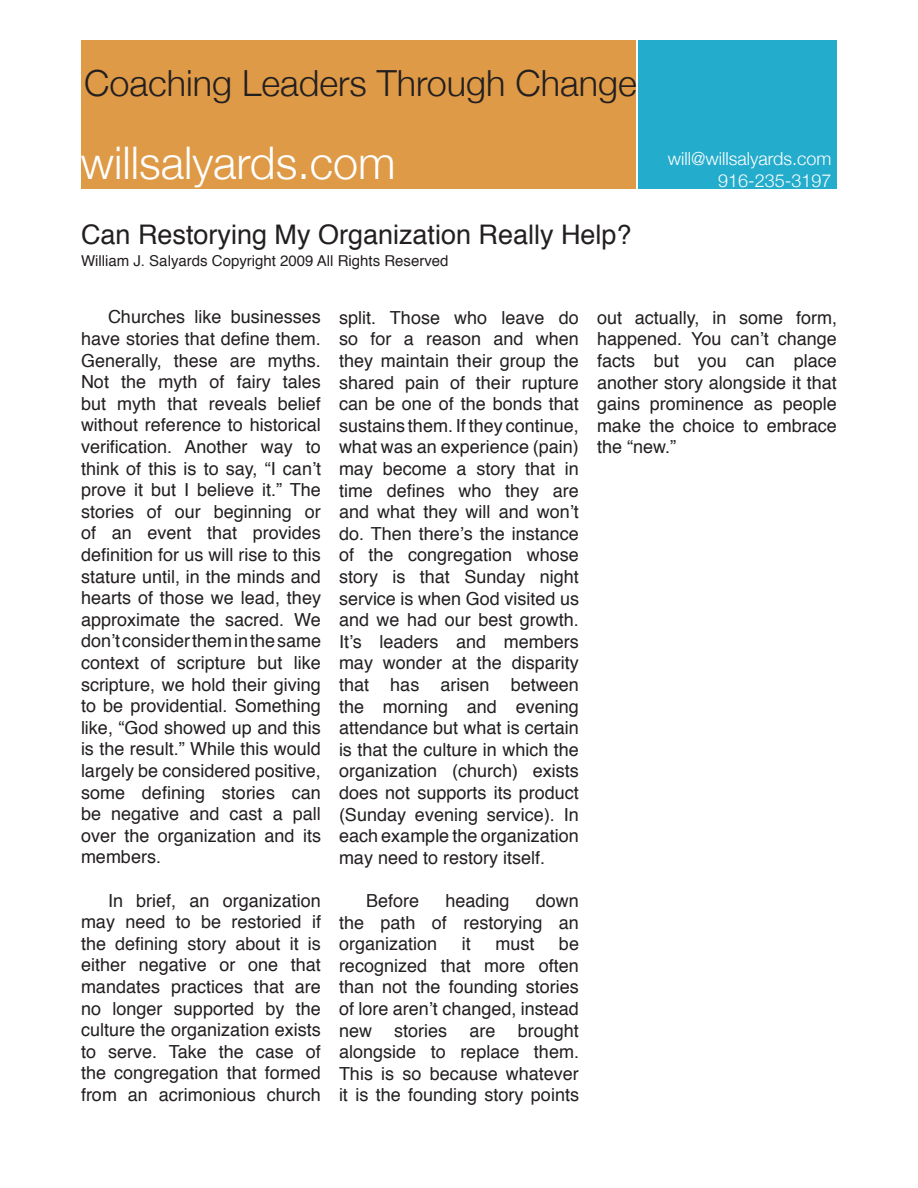
<style>
.page{position:relative;width:918px;height:1188px;background:#fff}
.page>*{position:absolute;margin:0;border:0;box-sizing:border-box;transform-origin:0 0}
.t1{font:300 45px "Helvetica Neue";color:#fff}
.t2{font:300 36px "Helvetica Neue";color:#231f20}
.t3{font:27px "Helvetica";color:#231f20}
.t4{font:18px/21.6px "Helvetica";color:#231f20;text-align:justify}
.t5{font:300 18px "Helvetica Neue";color:#fff}
.t6{font:15px "Helvetica";color:#231f20}
</style>
<div class="page">
<div style="left:81px;top:40px;width:555px;height:149px;background:#de9a46"></div>
<div style="left:638px;top:40px;width:199px;height:149px;background:#24accc"></div>
<p class="t2" style="left:84px;top:54px;width:554px">Coaching Leaders Through Change</p>
<p class="t1" style="left:81px;top:127px;width:317px">willsalyards.com</p>
<p class="t5" style="left:668px;top:144px;width:165px">will@willsalyards.com</p>
<p class="t5" style="left:718px;top:166px;width:115px">916-235-3197</p>
<p class="t3" style="left:81px;top:214px;width:552px">Can Restorying My Organization Really Help?</p>
<p class="t6" style="left:81px;top:249px;width:369px">William J. Salyards Copyright 2009 All Rights Reserved</p>
<p class="t4" style="left:81px;top:307px;width:242px;text-indent:27px">Churches like businesses have stories that define them.<br>Generally, these are myths.<br>Not the myth of fairy tales but myth that reveals belief without reference to historical verification. Another way to think of this is to say, “I can’t prove it but I believe it.” The stories of our beginning or of an event that provides definition for us will rise to this stature until, in the minds and hearts of those we lead, they approximate the sacred. We don’t consider them in the same context of scripture but like scripture, we hold their giving to be providential. Something like, “God showed up and this is the result.” While this would largely be considered positive, some defining stories can be negative and cast a pall over the organization and its members.</p>
<p class="t4" style="left:81px;top:890px;width:242px;text-indent:27px">In brief, an organization may need to be restoried if the defining story about it is either negative or one that mandates practices that are no longer supported by the culture the organization exists to serve. Take the case of the congregation that formed from an acrimonious church</p>
<p class="t4" style="left:339px;top:307px;width:242px">split. Those who leave do so for a reason and when they maintain their group the shared pain of their rupture can be one of the bonds that sustains them. If they continue, what was an experience (pain) may become a story that in time defines who they are and what they will and won’t do. Then there’s the instance of the congregation whose story is that Sunday night service is when God visited us and we had our best growth.<br>It’s leaders and members may wonder at the disparity that has arisen between the morning and evening attendance but what is certain is that the culture in which the organization (church) exists does not supports its product (Sunday evening service). In each example the organization may need to restory itself.</p>
<p class="t4" style="left:366px;top:890px;width:55px">Before</p>
<p class="t4" style="left:445px;top:890px;width:66px">heading</p>
<p class="t4" style="left:339px;top:890px;width:241px;text-indent:197px">down the path of restorying an organization</p>
<p class="t4" style="left:339px;top:934px;width:242px;text-indent:220px">be recognized that more often than not the founding stories of lore aren’t changed, instead new stories are brought alongside to replace them.<br>This is so because whatever it is the founding story points</p>
<p class="t4" style="left:462px;top:934px;width:10px">it</p>
<p class="t4" style="left:495px;top:934px;width:41px">must</p>
<p class="t4" style="left:597px;top:307px;width:242px">out actually, in some form, happened. You can’t change facts but you can place another story alongside it that gains prominence as people make the choice to embrace the “new.”</p>
</div>
